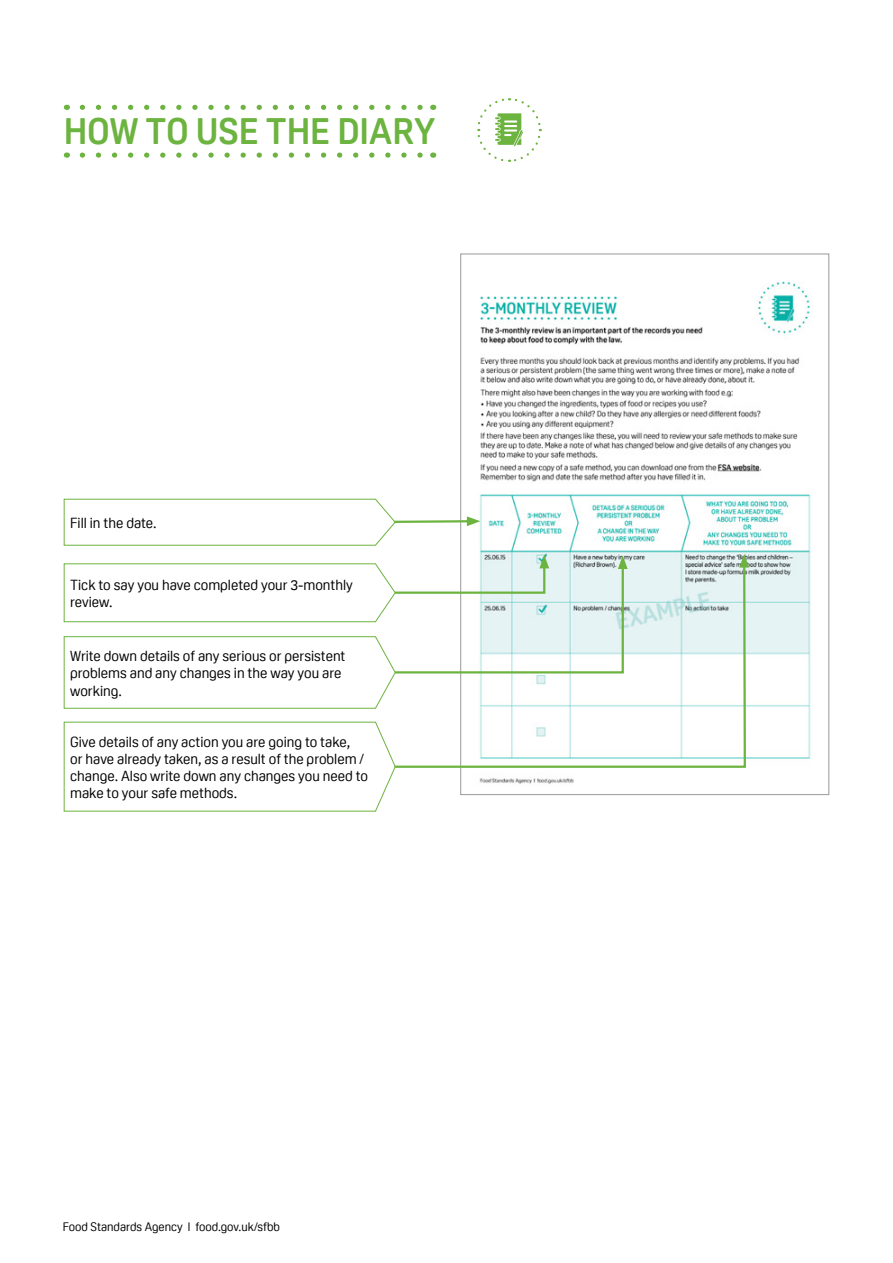
<style>
.page{position:relative;width:893px;height:1263px;background:#fff}
.page>*{position:absolute;margin:0;border:0;box-sizing:border-box;transform-origin:0 0}
.Heading_2{font:700 36px "Oscine";letter-spacing:-.005em;color:#6cb33f}
.Body_Copy{font:14.25px/17.2px "Oscine";color:#000}
.t1{font:12px "Oscine";color:#000}
</style>
<div class="page">
<svg style="left:82px;top:105px;width:341px;height:5px"></svg>
<svg style="left:82px;top:152px;width:341px;height:6px"></svg>
<img style="left:479px;top:281px;width:332px;height:503px">
<svg style="left:63px;top:721px;width:332px;height:91px"></svg>
<svg style="left:63px;top:498px;width:417px;height:48px"></svg>
<svg style="left:392px;top:561px;width:355px;height:208px"></svg>
<svg style="left:739px;top:554px;width:10px;height:13px"></svg>
<svg style="left:63px;top:555px;width:565px;height:154px"></svg>
<svg style="left:477px;top:98px;width:65px;height:64px"></svg>
<h2 class="Heading_2" style="left:64px;top:111px;width:373px">HOW TO USE THE DIARY</h2>
<p class="Body_Copy" style="left:70px;top:514px;width:88px">Fill in the date.</p>
<p class="Body_Copy" style="left:70px;top:576px;width:284px">Tick to say you have completed your 3-monthly review.</p>
<p class="Body_Copy" style="left:70px;top:647px;width:277px">Write down details of any serious or persistent problems and any changes in the way you are working.</p>
<p class="Body_Copy" style="left:70px;top:733px;width:299px">Give details of any action you are going to take,<br>or have already taken, as a result of the problem / change. Also write down any changes you need to make to your safe methods.</p>
<p class="t1" style="left:63px;top:1219px;width:219px">Food Standards Agency l food.gov.uk/sfbb</p>
</div>
